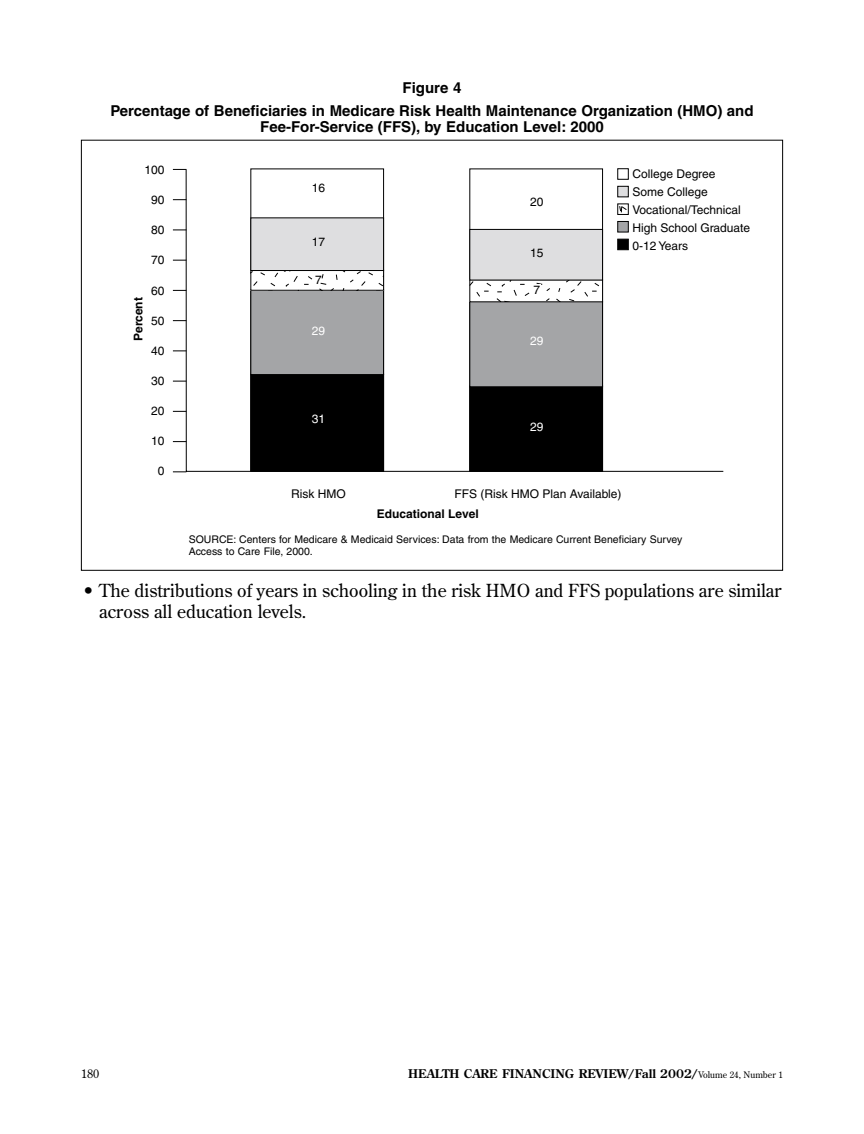
<style>
.page{position:relative;width:864px;height:1134px;background:#fff}
.page>*{position:absolute;margin:0;border:0;box-sizing:border-box;transform-origin:0 0}
.t1{font:18px/21px "Century Old Style";color:#000}
.t2{font:700 15px/22.5px "Helvetica";color:#000;text-align:center}
.t3{font:12px/18px "Helvetica";color:#000}
.t4{font:700 12px "Century Old Style";color:#000}
.t5{font:700 12px "Helvetica";color:#000}
.t6{font:12px "Helvetica";color:#fff}
.t7{font:12px "Century Old Style";color:#000}
.t8{font:10.5px/12px "Helvetica";color:#000}
.s1{font-weight:400;font-size:9px}
</style>
<div class="page">
<div style="left:250px;top:374px;width:134px;height:98px;background:#000;border:1px solid #000"></div>
<div style="left:469px;top:385px;width:134px;height:87px;background:#000;border:1px solid #000"></div>
<svg style="left:173px;top:471px;width:13px;height:1px"></svg>
<svg style="left:173px;top:169px;width:13px;height:1px"></svg>
<hr style="left:186px;top:169px;width:1px;height:303px;background:#000">
<hr style="left:186px;top:471px;width:537px;height:1px;background:#000">
<svg style="left:173px;top:411px;width:13px;height:1px"></svg>
<svg style="left:173px;top:230px;width:13px;height:1px"></svg>
<svg style="left:173px;top:290px;width:13px;height:1px"></svg>
<svg style="left:173px;top:351px;width:13px;height:1px"></svg>
<svg style="left:173px;top:381px;width:13px;height:1px"></svg>
<svg style="left:173px;top:199px;width:13px;height:1px"></svg>
<svg style="left:173px;top:260px;width:13px;height:1px"></svg>
<svg style="left:173px;top:320px;width:13px;height:1px"></svg>
<svg style="left:173px;top:441px;width:13px;height:1px"></svg>
<div style="left:617px;top:168px;width:12px;height:12px;background:#fff;border:1px solid #000"></div>
<div style="left:617px;top:186px;width:12px;height:11px;background:#dedee0;border:1px solid #000"></div>
<div style="left:617px;top:204px;width:12px;height:11px;border:1px solid #000"></div>
<div style="left:617px;top:221px;width:12px;height:11px;background:#a4a5a7;border:1px solid #000"></div>
<div style="left:617px;top:239px;width:12px;height:11px;background:#000;border:1px solid #000"></div>
<svg style="left:619px;top:206px;width:8px;height:6px"></svg>
<div style="left:250px;top:290px;width:134px;height:85px;background:#a4a5a7;border:1px solid #000"></div>
<svg style="left:252px;top:272px;width:130px;height:17px"></svg>
<div style="left:250px;top:217px;width:134px;height:54px;background:#dedee0;border:1px solid #000"></div>
<div style="left:469px;top:301px;width:134px;height:86px;background:#a4a5a7;border:1px solid #000"></div>
<svg style="left:471px;top:281px;width:128px;height:19px"></svg>
<div style="left:469px;top:229px;width:134px;height:51px;background:#dedee0;border:1px solid #000"></div>
<div style="left:533px;top:284px;width:8px;height:11px;background:#fff"></div>
<p class="t2" style="left:110px;top:78px;width:645px">Figure 4<br>Percentage of Beneficiaries in Medicare Risk Health Maintenance Organization (HMO) and</p>
<p class="t2" style="left:260px;top:117px;width:345px">Fee-For-Service (FFS), by Education Level: 2000</p>
<p class="t3" style="left:144px;top:162px;width:22px">100</p>
<p class="t3" style="left:632px;top:166px;width:119px">College Degree<br>Some College<br>Vocational/Technical<br>High School Graduate<br>0-12 Years</p>
<p class="t3" style="left:312px;top:180px;width:15px">16</p>
<p class="t3" style="left:151px;top:192px;width:15px">90</p>
<p class="t3" style="left:530px;top:194px;width:15px">20</p>
<p class="t3" style="left:151px;top:222px;width:15px">80</p>
<p class="t3" style="left:312px;top:234px;width:15px">17</p>
<p class="t3" style="left:315px;top:272px;width:8px">7</p>
<p class="t3" style="left:530px;top:245px;width:15px">15</p>
<p class="t3" style="left:151px;top:252px;width:15px">70</p>
<p class="t3" style="left:533px;top:282px;width:8px">7</p>
<p class="t3" style="left:151px;top:282px;width:15px">60</p>
<p class="t5" style="left:134px;top:341px;width:45px;rotate:-90deg">Percent</p>
<p class="t3" style="left:151px;top:313px;width:15px">50</p>
<p class="t3" style="left:151px;top:343px;width:15px">40</p>
<p class="t3" style="left:151px;top:373px;width:15px">30</p>
<p class="t3" style="left:151px;top:403px;width:15px">20</p>
<p class="t3" style="left:151px;top:433px;width:15px">10</p>
<p class="t3" style="left:158px;top:463px;width:8px">0</p>
<p class="t6" style="left:312px;top:327px;width:15px">29</p>
<p class="t6" style="left:312px;top:415px;width:15px">31</p>
<p class="t6" style="left:530px;top:336px;width:15px">29</p>
<p class="t6" style="left:530px;top:422px;width:15px">29</p>
<p class="t3" style="left:291px;top:486px;width:56px">Risk HMO</p>
<p class="t3" style="left:455px;top:486px;width:169px">FFS (Risk HMO Plan Available)</p>
<p class="t5" style="left:377px;top:509px;width:103px">Educational Level</p>
<p class="t8" style="left:189px;top:534px;width:495px">SOURCE: Centers for Medicare &amp; Medicaid Services: Data from the Medicare Current Beneficiary Survey<br>Access to Care File, 2000.</p>
<h1 class="t1" style="left:99px;top:581px;width:684px;text-indent:-17px">• The distributions of years in schooling in the risk HMO and FFS populations are similar across all education levels.</h1>
<p class="t7" style="left:81px;top:1069px;width:19px">180</p>
<p class="t4" style="left:408px;top:1069px;width:376px">HEALTH CARE FINANCING REVIEW/Fall 2002/<span class="s1">Volume 24, Number 1</span></p>
</div>
